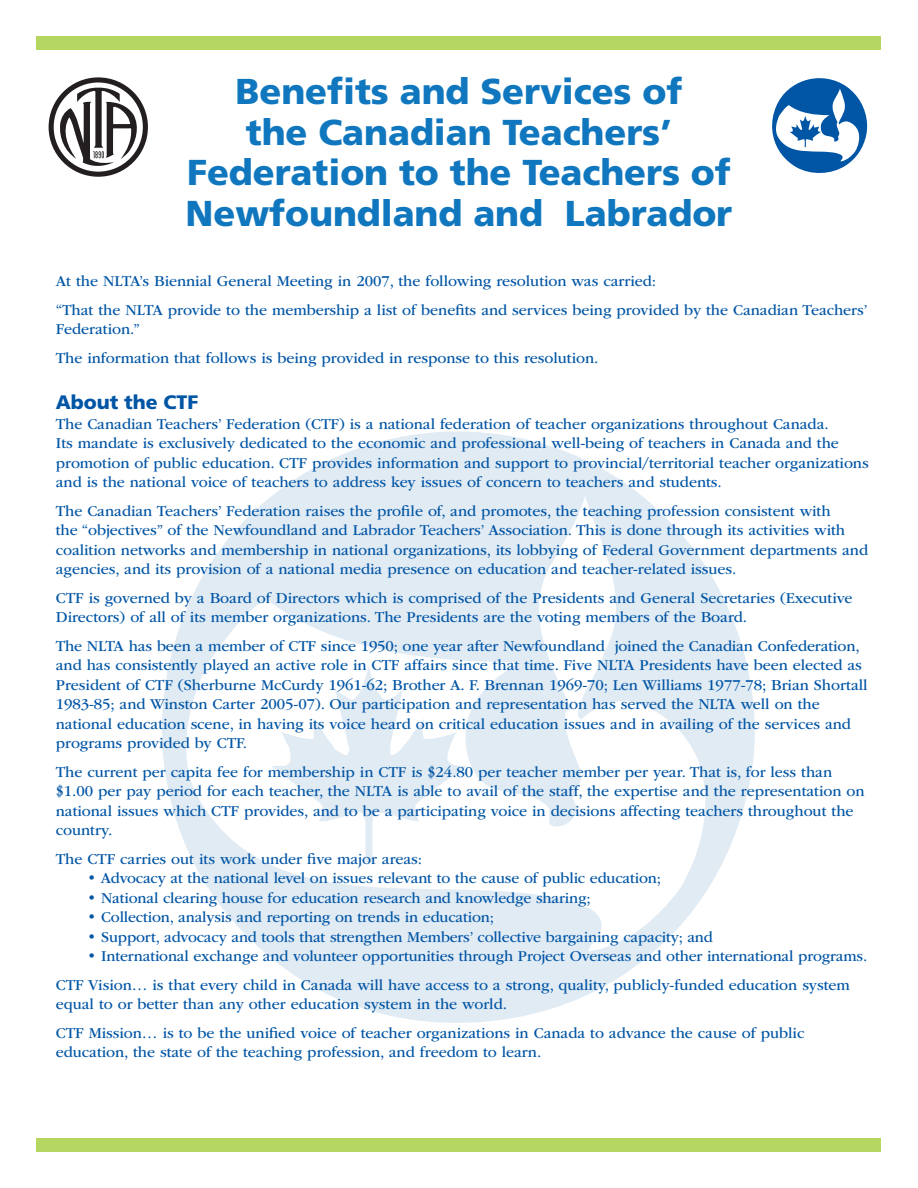
<style>
.page{position:relative;width:918px;height:1188px;background:#fff}
.page>*{position:absolute;margin:0;border:0;box-sizing:border-box;transform-origin:0 0}
.t1{font:900 36px/40.5px "Frutiger LT Std";letter-spacing:-.005em;color:#1077be;text-align:center}
.t2{font:900 19.5px "Frutiger LT Std";letter-spacing:-.005em;color:#0155a5}
.t3{font:15.75px/19.5px "ITC Garamond Std";letter-spacing:-.005em;color:#0155a5}
</style>
<div class="page">
<div style="left:36px;top:37px;width:845px;height:13px;background:#b6d662"></div>
<div style="left:36px;top:1139px;width:845px;height:13px;background:#b6d662"></div>
<svg style="left:49px;top:77px;width:99px;height:100px"></svg>
<svg style="left:772px;top:78px;width:96px;height:95px"></svg>
<svg style="left:162px;top:431px;width:593px;height:592px;fill:#e1ebf4"></svg>
<svg style="left:271px;top:666px;width:196px;height:196px"></svg>
<h1 class="t1" style="left:186px;top:71px;width:548px">Benefits and Services of<br>the Canadian Teachers’<br>Federation to the Teachers of<br>Newfoundland and Labrador</h1>
<p class="t3" style="left:56px;top:267px;width:813px;line-height:28.5px">At the NLTA’s Biennial General Meeting in 2007, the following resolution was carried:<br>“That the NLTA provide to the membership a list of benefits and services being provided by the Canadian Teachers’</p>
<p class="t3" style="left:56px;top:315px;width:544px;line-height:28.5px">Federation.”<br>The information that follows is being provided in response to this resolution.</p>
<p class="t2" style="left:56px;top:391px;width:144px">About the CTF</p>
<p class="t3" style="left:56px;top:414px;width:815px">The Canadian Teachers’ Federation (CTF) is a national federation of teacher organizations throughout Canada.<br>Its mandate is exclusively dedicated to the economic and professional well-being of teachers in Canada and the promotion of public education. CTF provides information and support to provincial/territorial teacher organizations and is the national voice of teachers to address key issues of concern to teachers and students.</p>
<p class="t3" style="left:56px;top:501px;width:814px">The Canadian Teachers’ Federation raises the profile of, and promotes, the teaching profession consistent with<br>the “objectives” of the Newfoundland and Labrador Teachers’ Association. This is done through its activities with coalition networks and membership in national organizations, its lobbying of Federal Government departments and agencies, and its provision of a national media presence on education and teacher-related issues.</p>
<p class="t3" style="left:56px;top:588px;width:798px">CTF is governed by a Board of Directors which is comprised of the Presidents and General Secretaries (Executive<br>Directors) of all of its member organizations. The Presidents are the voting members of the Board.</p>
<p class="t3" style="left:56px;top:636px;width:813px">The NLTA has been a member of CTF since 1950; one year after Newfoundland joined the Canadian Confederation, and has consistently played an active role in CTF affairs since that time. Five NLTA Presidents have been elected as President of CTF (Sherburne McCurdy 1961-62; Brother A. F. Brennan 1969-70; Len Williams 1977-78; Brian Shortall 1983-85; and Winston Carter 2005-07). Our participation and representation has served the NLTA well on the national education scene, in having its voice heard on critical education issues and in availing of the services and programs provided by CTF.</p>
<p class="t3" style="left:56px;top:762px;width:810px">The current per capita fee for membership in CTF is $24.80 per teacher member per year. That is, for less than $1.00 per pay period for each teacher, the NLTA is able to avail of the staff, the expertise and the representation on national issues which CTF provides, and to be a participating voice in decisions affecting teachers throughout the country.</p>
<p class="t3" style="left:56px;top:849px;width:368px">The CTF carries out its work under five major areas:</p>
<p class="t3" style="left:87px;top:869px;width:575px">• Advocacy at the national level on issues relevant to the cause of public education;</p>
<p class="t3" style="left:87px;top:888px;width:505px">• National clearing house for education research and knowledge sharing;</p>
<p class="t3" style="left:87px;top:908px;width:408px">• Collection, analysis and reporting on trends in education;</p>
<p class="t3" style="left:87px;top:927px;width:627px">• Support, advocacy and tools that strengthen Members’ collective bargaining capacity; and</p>
<p class="t3" style="left:56px;top:942px;width:813px;line-height:28.5px;text-indent:32px">• International exchange and volunteer opportunities through Project Overseas and other international programs.<br>CTF Vision… is that every child in Canada will have access to a strong, quality, publicly-funded education system</p>
<p class="t3" style="left:56px;top:990px;width:750px;line-height:28.5px">equal to or better than any other education system in the world.<br>CTF Mission… is to be the unified voice of teacher organizations in Canada to advance the cause of public</p>
<p class="t3" style="left:56px;top:1043px;width:487px">education, the state of the teaching profession, and freedom to learn.</p>
</div>
